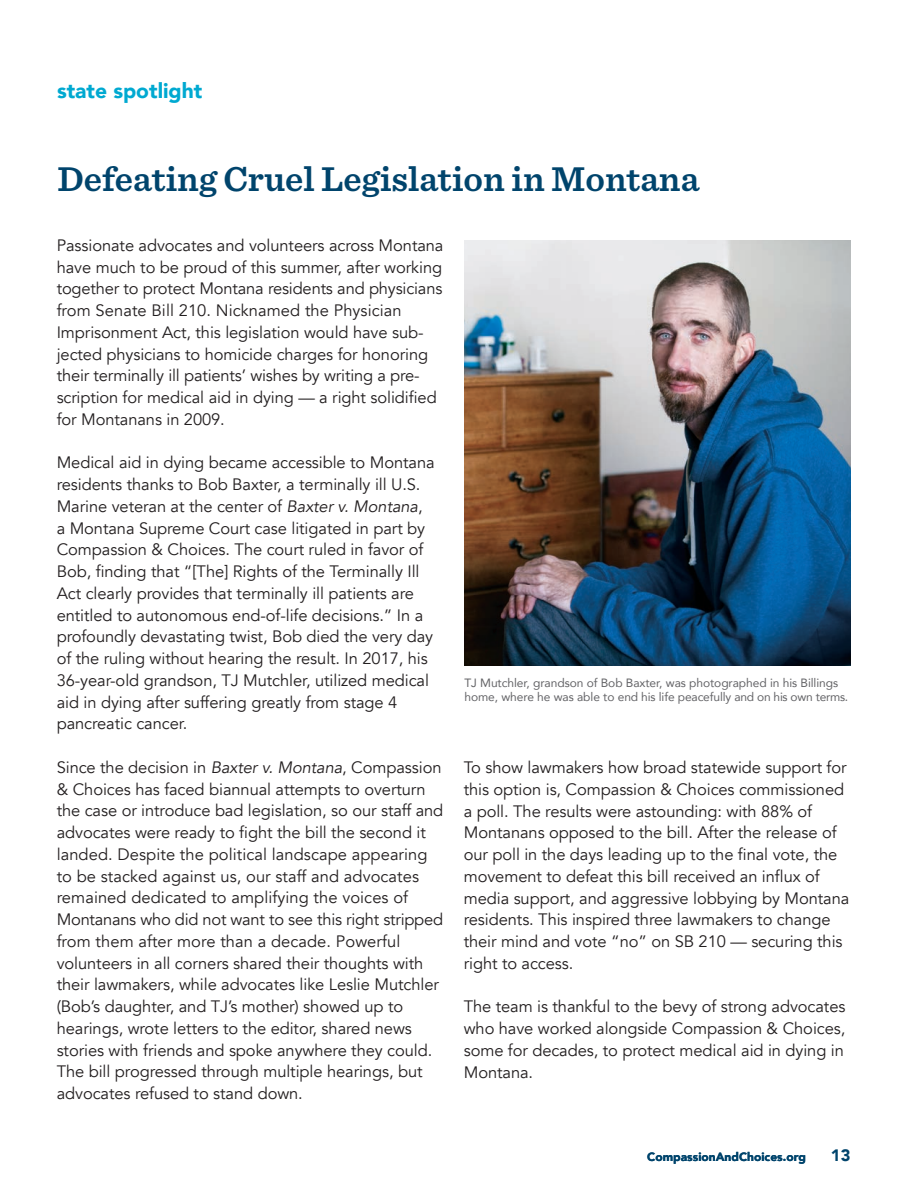
<style>
.page{position:relative;width:918px;height:1188px;background:#fff}
.page>*{position:absolute;margin:0;border:0;box-sizing:border-box;transform-origin:0 0}
.dept_headline_story{font:600 36px "Sentinel";color:#00446c}
.section_title_left{font:900 21px "Avenir";color:#00a9d1}
.body_copy{font:16.5px/21.8px "Avenir";letter-spacing:-.005em;color:#231f20}
.t1{font:900 16.5px "Avenir";color:#00446c}
.t2{font:12px/14.4px "Avenir";letter-spacing:-.005em;color:#636366}
.t3{font:900 12px "Avenir";color:#00446c}
.s1{font-style:italic}
</style>
<div class="page">
<img style="left:464px;top:240px;width:386px;height:425px">
<p class="section_title_left" style="left:57px;top:72px;width:147px">state spotlight</p>
<p class="dept_headline_story" style="left:57px;top:151px;width:643px">Defeating Cruel Legislation in Montana</p>
<p class="body_copy" style="left:57px;top:235px;width:388px">Passionate advocates and volunteers across Montana have much to be proud of this summer, after working together to protect Montana residents and physicians from Senate Bill 210. Nicknamed the Physician Imprisonment Act, this legislation would have sub&shy;jected physicians to homicide charges for honoring their terminally ill patients’ wishes by writing a pre&shy;scription for medical aid in dying — a right solidified for Montanans in 2009.</p>
<p class="body_copy" style="left:57px;top:452px;width:380px">Medical aid in dying became accessible to Montana residents thanks to Bob Baxter, a terminally ill U.S.<br>Marine veteran at the center of <span class="s1">Baxter v. Montana</span>, a Montana Supreme Court case litigated in part by Compassion &amp; Choices. The court ruled in favor of Bob, finding that “[The] Rights of the Terminally Ill Act clearly provides that terminally ill patients are entitled to autonomous end-of-life decisions.” In a profoundly devastating twist, Bob died the very day of the ruling without hearing the result. In 2017, his 36-year-old grandson, TJ Mutchler, utilized medical aid in dying after suffering greatly from stage 4 pancreatic cancer.</p>
<p class="body_copy" style="left:57px;top:757px;width:388px">Since the decision in <span class="s1">Baxter v. Montana</span>, Compassion &amp; Choices has faced biannual attempts to overturn the case or introduce bad legislation, so our staff and advocates were ready to fight the bill the second it landed. Despite the political landscape appearing to be stacked against us, our staff and advocates remained dedicated to amplifying the voices of Montanans who did not want to see this right stripped from them after more than a decade. Powerful volunteers in all corners shared their thoughts with their lawmakers, while advocates like Leslie Mutchler (Bob’s daughter, and TJ’s mother) showed up to hearings, wrote letters to the editor, shared news stories with friends and spoke anywhere they could.<br>The bill progressed through multiple hearings, but advocates refused to stand down.</p>
<p class="body_copy" style="left:464px;top:757px;width:387px">To show lawmakers how broad statewide support for this option is, Compassion &amp; Choices commissioned a poll. The results were astounding: with 88% of Montanans opposed to the bill. After the release of our poll in the days leading up to the final vote, the movement to defeat this bill received an influx of media support, and aggressive lobbying by Montana residents. This inspired three lawmakers to change their mind and vote “no” on SB 210 — securing this right to access.</p>
<p class="t2" style="left:464px;top:675px;width:385px">TJ Mutchler, grandson of Bob Baxter, was photographed in his Billings home, where he was able to end his life peacefully and on his own terms.</p>
<p class="body_copy" style="left:464px;top:996px;width:383px;text-align:justify">The team is thankful to the bevy of strong advocates who have worked alongside Compassion &amp; Choices, some for decades, to protect medical aid in dying in Montana.</p>
<p class="t3" style="left:647px;top:1147px;width:160px">CompassionAndChoices.org</p>
<p class="t1" style="left:831px;top:1141px;width:21px">13</p>
</div>
